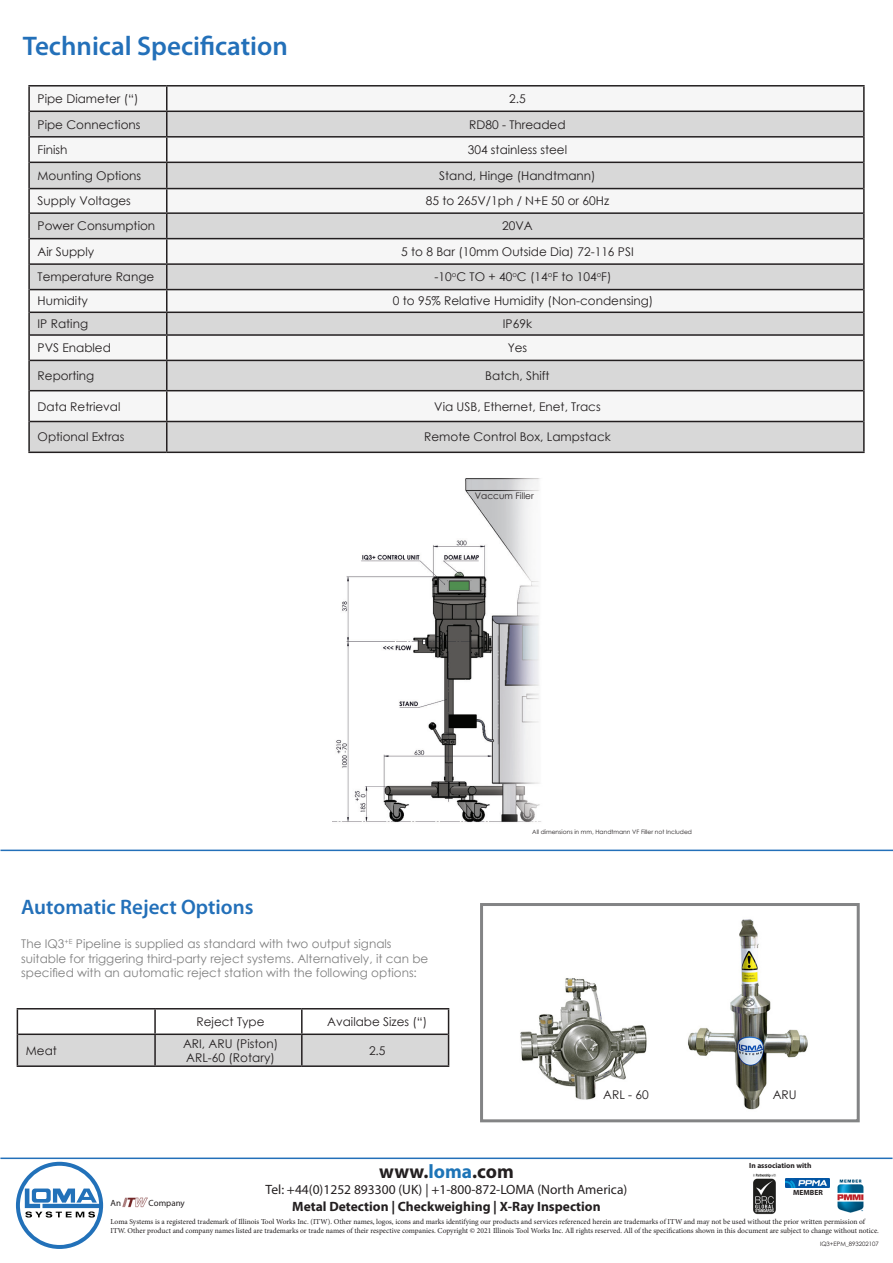
<style>
.page{position:relative;width:893px;height:1263px;background:#fff}
.page>*{position:absolute;margin:0;border:0;box-sizing:border-box;transform-origin:0 0}
.t1{font:600 27px "Myriad Pro";color:#2370b9}
.t2{font:600 21px "Myriad Pro";color:#2370b9}
.t3{font:700 19.5px "Myriad Pro";color:#231f20}
.t4{font:13.5px "Myriad Pro";color:#231f20}
.t5{font:700 13.5px "Myriad Pro";color:#231f20}
.t6{font:12px "Century Gothic";color:#231f20}
.t7{font:12px/14.4px "Century Gothic";color:#808080}
.t8{font:9px "Century Gothic";color:#231f20}
.t9{font:9px "Myriad Pro";color:#231f20}
.t10{font:7.5px "Minion Pro";color:#231f20}
.t11{font:700 7.5px "Myriad Pro";color:#231f20}
.t12{font:6px "Century Gothic";color:#231f20}
.s1{color:#1d74b7}
</style>
<div class="page">
<hr style="left:0;top:1157px;width:892px;height:2px;background:#2370b9">
<img style="left:122px;top:1197px;width:26px;height:11px">
<hr style="left:0;top:849px;width:893px;height:2px;background:#2370b9">
<img style="left:520px;top:919px;width:288px;height:191px">
<div style="left:480px;top:903px;width:380px;height:219px;border:3px solid #838485"></div>
<svg style="left:16px;top:1162px;width:87px;height:87px"></svg>
<img style="left:753px;top:1173px;width:23px;height:42px">
<img style="left:837px;top:1179px;width:27px;height:34px">
<img style="left:785px;top:1178px;width:44px;height:9px">
<div style="left:28px;top:85px;width:844px;height:378px;background:linear-gradient(to right,#fcfcfc,#fcfcfc)"></div>
<div style="left:30px;top:87px;width:833px;height:24px;background:#f6f6f6"></div>
<svg style="left:30px;top:112px;width:833px;height:340px;fill:#d8d8d8"></svg>
<hr style="left:167px;top:162px;width:696px;height:1px;background:#231f20">
<hr style="left:30px;top:188px;width:137px;height:1px;background:#231f20">
<hr style="left:167px;top:188px;width:696px;height:1px;background:#231f20">
<hr style="left:30px;top:212px;width:137px;height:2px;background:#231f20">
<hr style="left:167px;top:212px;width:696px;height:2px;background:#231f20">
<hr style="left:30px;top:238px;width:137px;height:1px;background:#231f20">
<hr style="left:167px;top:238px;width:696px;height:1px;background:#231f20">
<hr style="left:30px;top:263px;width:137px;height:2px;background:#231f20">
<hr style="left:167px;top:263px;width:696px;height:2px;background:#231f20">
<hr style="left:30px;top:289px;width:137px;height:1px;background:#231f20">
<hr style="left:167px;top:289px;width:696px;height:1px;background:#231f20">
<hr style="left:30px;top:312px;width:137px;height:1px;background:#231f20">
<hr style="left:167px;top:312px;width:696px;height:1px;background:#231f20">
<hr style="left:30px;top:334px;width:137px;height:2px;background:#231f20">
<hr style="left:167px;top:334px;width:696px;height:2px;background:#231f20">
<hr style="left:30px;top:360px;width:137px;height:1px;background:#231f20">
<hr style="left:167px;top:360px;width:696px;height:1px;background:#231f20">
<hr style="left:30px;top:390px;width:137px;height:1px;background:#231f20">
<hr style="left:167px;top:390px;width:696px;height:1px;background:#231f20">
<hr style="left:166px;top:391px;width:1px;height:30px;background:#231f20">
<hr style="left:30px;top:421px;width:137px;height:1px;background:#231f20">
<hr style="left:167px;top:421px;width:696px;height:1px;background:#231f20">
<hr style="left:166px;top:422px;width:1px;height:30px;background:#231f20">
<hr style="left:28px;top:452px;width:139px;height:1px;background:#231f20">
<hr style="left:167px;top:452px;width:698px;height:1px;background:#231f20">
<hr style="left:863px;top:87px;width:2px;height:24px;background:#231f20">
<hr style="left:863px;top:111px;width:2px;height:26px;background:#231f20">
<hr style="left:863px;top:137px;width:2px;height:25px;background:#231f20">
<hr style="left:28px;top:162px;width:2px;height:27px;background:#231f20">
<hr style="left:863px;top:162px;width:2px;height:27px;background:#231f20">
<hr style="left:28px;top:189px;width:2px;height:24px;background:#231f20">
<hr style="left:863px;top:189px;width:2px;height:24px;background:#231f20">
<hr style="left:28px;top:213px;width:2px;height:26px;background:#231f20">
<hr style="left:863px;top:213px;width:2px;height:26px;background:#231f20">
<hr style="left:28px;top:239px;width:2px;height:25px;background:#231f20">
<hr style="left:863px;top:239px;width:2px;height:25px;background:#231f20">
<hr style="left:28px;top:264px;width:2px;height:26px;background:#231f20">
<hr style="left:863px;top:264px;width:2px;height:26px;background:#231f20">
<hr style="left:28px;top:290px;width:2px;height:22px;background:#231f20">
<hr style="left:863px;top:290px;width:2px;height:22px;background:#231f20">
<hr style="left:28px;top:312px;width:2px;height:23px;background:#231f20">
<hr style="left:863px;top:312px;width:2px;height:23px;background:#231f20">
<hr style="left:28px;top:335px;width:2px;height:25px;background:#231f20">
<hr style="left:863px;top:335px;width:2px;height:25px;background:#231f20">
<hr style="left:28px;top:360px;width:2px;height:31px;background:#231f20">
<hr style="left:863px;top:360px;width:2px;height:31px;background:#231f20">
<hr style="left:28px;top:391px;width:2px;height:30px;background:#231f20">
<hr style="left:863px;top:391px;width:2px;height:30px;background:#231f20">
<hr style="left:28px;top:421px;width:2px;height:31px;background:#231f20">
<hr style="left:863px;top:421px;width:2px;height:31px;background:#231f20">
<hr style="left:167px;top:85px;width:698px;height:2px;background:#231f20">
<hr style="left:167px;top:111px;width:696px;height:1px;background:#231f20">
<hr style="left:167px;top:136px;width:696px;height:2px;background:#231f20">
<hr style="left:28px;top:85px;width:139px;height:2px;background:#231f20">
<hr style="left:30px;top:111px;width:137px;height:1px;background:#231f20">
<hr style="left:30px;top:136px;width:137px;height:2px;background:#231f20">
<svg style="left:166px;top:87px;width:1px;height:303px"></svg>
<hr style="left:30px;top:162px;width:137px;height:1px;background:#231f20">
<hr style="left:28px;top:87px;width:2px;height:24px;background:#231f20">
<hr style="left:28px;top:111px;width:2px;height:26px;background:#231f20">
<hr style="left:28px;top:137px;width:2px;height:25px;background:#231f20">
<hr style="left:17px;top:1065px;width:138px;height:2px;background:#231f20">
<hr style="left:155px;top:1065px;width:147px;height:2px;background:#231f20">
<hr style="left:302px;top:1065px;width:147px;height:2px;background:#231f20">
<hr style="left:155px;top:1008px;width:147px;height:1px;background:#231f20">
<hr style="left:302px;top:1008px;width:147px;height:1px;background:#231f20">
<hr style="left:17px;top:1008px;width:138px;height:1px;background:#231f20">
<svg style="left:17px;top:1009px;width:432px;height:57px"></svg>
<img style="left:332px;top:478px;width:209px;height:345px">
<p class="t1" style="left:23px;top:28px;width:266px">Technical Specification</p>
<p class="t6" style="left:38px;top:90px;width:103px">Pipe Diameter (“)</p>
<p class="t6" style="left:509px;top:90px;width:18px">2.5</p>
<p class="t6" style="left:38px;top:116px;width:104px">Pipe Connections</p>
<p class="t6" style="left:469px;top:116px;width:98px">RD80 - Threaded</p>
<p class="t6" style="left:38px;top:141px;width:31px">Finish</p>
<p class="t6" style="left:468px;top:141px;width:101px">304 stainless steel</p>
<p class="t6" style="left:38px;top:167px;width:105px">Mounting Options</p>
<p class="t6" style="left:439px;top:167px;width:158px">Stand, Hinge (Handtmann)</p>
<p class="t6" style="left:38px;top:193px;width:95px">Supply Voltages</p>
<p class="t6" style="left:426px;top:193px;width:185px">85 to 265V/1ph / N+E 50 or 60Hz</p>
<p class="t6" style="left:38px;top:218px;width:119px">Power Consumption</p>
<p class="t6" style="left:502px;top:218px;width:32px">20VA</p>
<p class="t6" style="left:38px;top:243px;width:58px">Air Supply</p>
<p class="t6" style="left:401px;top:243px;width:234px">5 to 8 Bar (10mm Outside Dia) 72-116 PSI</p>
<p class="t6" style="left:38px;top:269px;width:118px">Temperature Range</p>
<p class="t6" style="left:435px;top:269px;width:178px">-10<sup>o</sup>C TO + 40<sup>o</sup>C (14<sup>o</sup>F to 104<sup>o</sup>F)</p>
<p class="t6" style="left:38px;top:293px;width:52px">Humidity</p>
<p class="t6" style="left:393px;top:293px;width:262px">0 to 95% Relative Humidity (Non-condensing)</p>
<p class="t6" style="left:38px;top:315px;width:52px">IP Rating</p>
<p class="t6" style="left:503px;top:315px;width:31px">IP69k</p>
<p class="t6" style="left:38px;top:339px;width:75px">PVS Enabled</p>
<p class="t6" style="left:508px;top:339px;width:21px">Yes</p>
<p class="t6" style="left:38px;top:367px;width:58px">Reporting</p>
<p class="t6" style="left:485px;top:367px;width:66px">Batch, Shift</p>
<p class="t6" style="left:38px;top:398px;width:84px">Data Retrieval</p>
<p class="t6" style="left:434px;top:398px;width:168px">Via USB, Ethernet, Enet, Tracs</p>
<p class="t6" style="left:38px;top:429px;width:88px">Optional Extras</p>
<p class="t6" style="left:424px;top:429px;width:188px">Remote Control Box, Lampstack</p>
<p class="t8" style="left:475px;top:489px;width:60px">Vaccum Filler</p>
<p class="t2" style="left:21px;top:894px;width:234px">Automatic Reject Options</p>
<p class="t7" style="left:21px;top:937px;width:409px">The IQ3<sup>+E</sup> Pipeline is supplied as standard with two output signals suitable for triggering third-party reject systems. Alternatively, it can be specified with an automatic reject station with the following options:</p>
<p class="t6" style="left:26px;top:1042px;width:33px">Meat</p>
<p class="t6" style="left:197px;top:1013px;width:70px">Reject Type</p>
<p class="t6" style="left:327px;top:1013px;width:102px">Availabe Sizes (“)</p>
<p class="t6" style="left:183px;top:1035px;width:97px">ARI, ARU (Piston)</p>
<p class="t6" style="left:186px;top:1049px;width:90px">ARL-60 (Rotary)</p>
<p class="t6" style="left:369px;top:1042px;width:18px">2.5</p>
<p class="t12" style="left:532px;top:827px;width:161px">All dimensions in mm, Handtmann VF Filler not Included</p>
<p class="t6" style="left:603px;top:1086px;width:47px">ARL - 60</p>
<p class="t6" style="left:773px;top:1086px;width:26px">ARU</p>
<p class="t9" style="left:111px;top:1197px;width:12px">An</p>
<p class="t9" style="left:149px;top:1197px;width:38px">Company</p>
<p class="t3" style="left:379px;top:1159px;width:136px">www.<span class="s1">loma</span>.com</p>
<p class="t4" style="left:266px;top:1181px;width:363px">Tel: +44(0)1252 893300 (UK) | +1-800-872-LOMA (North America)</p>
<p class="t5" style="left:292px;top:1197px;width:310px">Metal Detection | Checkweighing | X-Ray Inspection</p>
<p class="t11" style="left:749px;top:1160px;width:64px">In association with</p>
<p class="t11" style="left:793px;top:1188px;width:31px">MEMBER</p>
<p class="t10" style="left:111px;top:1216px;width:756px">Loma Systems is a registered trademark of Illinois Tool Works Inc. (ITW). Other names, logos, icons and marks identifying our products and services referenced herein are trademarks of ITW and may not be used without the prior written permission of</p>
<p class="t10" style="left:111px;top:1225px;width:770px">ITW. Other product and company names listed are trademarks or trade names of their respective companies. Copyright © 2021 Illinois Tool Works Inc. All rights reserved. All of the specifications shown in this document are subject to change without notice.</p>
<p class="t12" style="left:820px;top:1240px;width:60px">IQ3+EPM_893202107</p>
</div>
